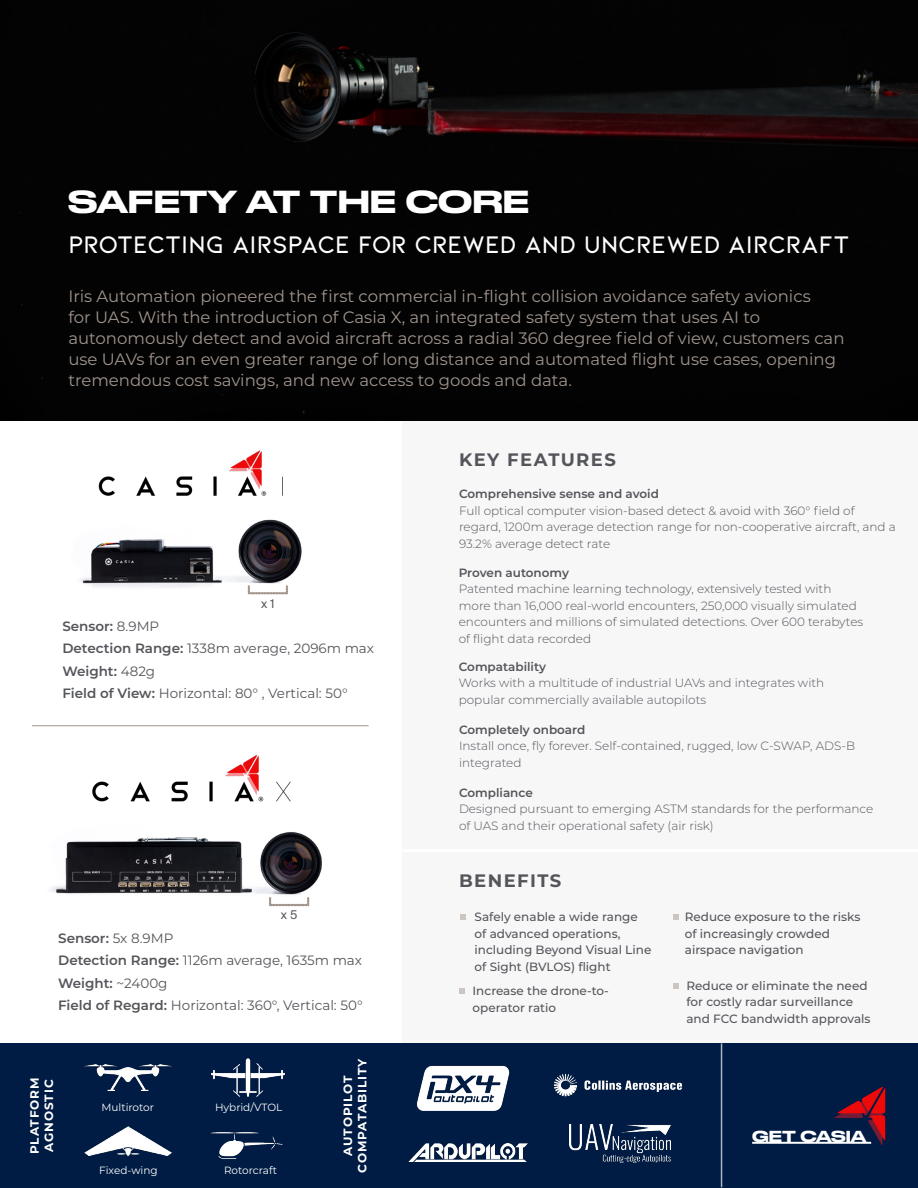
<style>
.page{position:relative;width:918px;height:1188px;background:#fff}
.page>*{position:absolute;margin:0;border:0;box-sizing:border-box;transform-origin:0 0}
.t1{font:500 30px "Druk Wide";color:#fff}
.t2{font:600 25.5px "Kiona";color:#fff}
.t3{font:700 18px "Montserrat";letter-spacing:.08em;color:#54555a}
.t4{font:16.5px/21px "Montserrat";color:#a1958d}
.t5{font:500 15px "Druk Wide";letter-spacing:-.005em;color:#fff}
.t6{font:13.5px "Montserrat";color:#54555a}
.t7{font:600 13.5px "Montserrat";color:#54555a}
.t8{font:300 12px/16.5px "Montserrat";color:#54555a}
.t9{font:500 12px/16.5px "Montserrat";color:#54555a}
.t10{font:600 12px "Montserrat";color:#54555a}
.t11{font:700 12px "Montserrat";letter-spacing:.08em;color:#fff}
.t12{font:12px "Suisse Intl";color:#54555a}
.t13{font:10.5px "Montserrat";color:#fff}
.s1{font-weight:400}
.s2{font-weight:600}
</style>
<div class="page">
<div style="left:403px;top:0;width:515px;height:1188px;background:#f7f7f8"></div>
<div style="left:0;top:1043px;width:918px;height:145px;background:#001c44"></div>
<hr style="left:32px;top:725px;width:337px;height:1px;background:#a1958d">
<img style="left:0;top:0;width:918px;height:247px">
<div style="left:0;top:247px;width:918px;height:174px;background:#030303"></div>
<img style="left:50px;top:832px;width:272px;height:75px">
<img style="left:79px;top:519px;width:223px;height:76px">
<img style="left:98px;top:450px;width:185px;height:46px">
<img style="left:92px;top:755px;width:199px;height:47px">
<hr style="left:403px;top:849px;width:515px;height:3px;background:#fff">
<img style="left:84px;top:1064px;width:87px;height:27px">
<img style="left:416px;top:1065px;width:94px;height:46px">
<img style="left:553px;top:1073px;width:130px;height:24px">
<img style="left:409px;top:1144px;width:118px;height:17px">
<img style="left:569px;top:1125px;width:102px;height:38px">
<img style="left:84px;top:1127px;width:87px;height:28px">
<img style="left:210px;top:1132px;width:73px;height:27px">
<img style="left:212px;top:1059px;width:73px;height:38px">
<svg style="left:269px;top:897px;width:40px;height:9px"></svg>
<svg style="left:248px;top:586px;width:40px;height:8px"></svg>
<img style="left:812px;top:1086px;width:74px;height:60px">
<hr style="left:752px;top:1142px;width:119px;height:2px;background:#fff">
<hr style="left:721px;top:1043px;width:1px;height:144px;background:#fff">
<svg style="left:460px;top:914px;width:6px;height:6px"></svg>
<svg style="left:459px;top:988px;width:6px;height:6px"></svg>
<svg style="left:673px;top:915px;width:5px;height:5px"></svg>
<svg style="left:673px;top:983px;width:6px;height:6px"></svg>
<p class="t1" style="left:68px;top:177px;width:463px">SAFETY AT THE CORE</p>
<p class="t2" style="left:68px;top:230px;width:783px">PROTECTING AIRSPACE FOR CREWED AND UNCREWED AIRCRAFT</p>
<p class="t4" style="left:68px;top:285px;width:778px">Iris Automation pioneered the first commercial in-flight collision avoidance safety avionics<br>for UAS. With the introduction of Casia X, an integrated safety system that uses AI to autonomously detect and avoid aircraft across a radial 360 degree field of view, customers can use UAVs for an even greater range of long distance and automated flight use cases, opening tremendous cost savings, and new access to goods and data.</p>
<p class="t12" style="left:261px;top:597px;width:15px">x 1</p>
<p class="t7" style="left:62px;top:616px;width:98px">Sensor: <span class="s1">8.9MP</span></p>
<p class="t6" style="left:62px;top:639px;width:313px"><span class="s2">Detection Range:</span> 1338m average, 2096m max</p>
<p class="t7" style="left:62px;top:661px;width:94px">Weight: <span class="s1">482g</span></p>
<p class="t6" style="left:62px;top:684px;width:287px"><span class="s2">Field of View:</span> Horizontal: 80° , Vertical: 50°</p>
<p class="t12" style="left:281px;top:908px;width:18px">x 5</p>
<p class="t7" style="left:58px;top:929px;width:117px">Sensor: <span class="s1">5x 8.9MP</span></p>
<p class="t6" style="left:58px;top:951px;width:305px"><span class="s2">Detection Range:</span> 1126m average, 1635m max</p>
<p class="t7" style="left:58px;top:974px;width:111px">Weight: <span class="s1">~2400g</span></p>
<p class="t6" style="left:58px;top:996px;width:306px"><span class="s2">Field of Regard:</span> Horizontal: 360°, Vertical: 50°</p>
<p class="t11" style="left:26px;top:1154px;width:78px;rotate:-90deg">PLATFORM</p>
<p class="t11" style="left:40px;top:1152px;width:74px;rotate:-90deg">AGNOSTIC</p>
<p class="t13" style="left:102px;top:1100px;width:54px">Multirotor</p>
<p class="t13" style="left:99px;top:1163px;width:60px">Fixed-wing</p>
<p class="t13" style="left:215px;top:1100px;width:69px">Hybrid/VTOL</p>
<p class="t13" style="left:224px;top:1163px;width:54px">Rotorcraft</p>
<p class="t11" style="left:354px;top:1173px;width:116px;rotate:-90deg">COMPATABILITY</p>
<p class="t11" style="left:339px;top:1156px;width:82px;rotate:-90deg">AUTOPILOT</p>
<p class="t3" style="left:459px;top:446px;width:158px">KEY FEATURES</p>
<p class="t10" style="left:459px;top:486px;width:201px">Comprehensive sense and avoid</p>
<p class="t8" style="left:459px;top:502px;width:397px">Full optical computer vision-based detect &amp; avoid with 360° field of</p>
<p class="t8" style="left:459px;top:519px;width:438px">regard, 1200m average detection range for non-cooperative aircraft, and a<br>93.2% average detect rate</p>
<p class="t10" style="left:459px;top:564px;width:112px">Proven autonomy</p>
<p class="t8" style="left:459px;top:580px;width:406px">Patented machine learning technology, extensively tested with more than 16,000 real-world encounters, 250,000 visually simulated encounters and millions of simulated detections. Over 600 terabytes of flight data recorded</p>
<p class="t10" style="left:459px;top:658px;width:89px">Compatability</p>
<p class="t8" style="left:459px;top:674px;width:367px">Works with a multitude of industrial UAVs and integrates with popular commercially available autopilots</p>
<p class="t10" style="left:459px;top:721px;width:128px">Completely onboard</p>
<p class="t8" style="left:459px;top:737px;width:398px">Install once, fly forever. Self-contained, rugged, low C-SWAP, ADS-B integrated</p>
<p class="t10" style="left:459px;top:784px;width:75px">Compliance</p>
<p class="t8" style="left:459px;top:801px;width:416px">Designed pursuant to emerging ASTM standards for the performance of UAS and their operational safety (air risk)</p>
<p class="t3" style="left:459px;top:868px;width:104px">BENEFITS</p>
<p class="t9" style="left:475px;top:908px;width:178px">Safely enable a wide range of advanced operations, including Beyond Visual Line of Sight (BVLOS) flight</p>
<p class="t9" style="left:473px;top:982px;width:138px">Increase the drone-to&shy;operator ratio</p>
<p class="t9" style="left:685px;top:908px;width:177px">Reduce exposure to the risks of increasingly crowded airspace navigation</p>
<p class="t9" style="left:686px;top:977px;width:186px">Reduce or eliminate the need for costly radar surveillance and FCC bandwidth approvals</p>
<p class="t5" style="left:752px;top:1124px;width:116px">GET CASIA</p>
</div>
